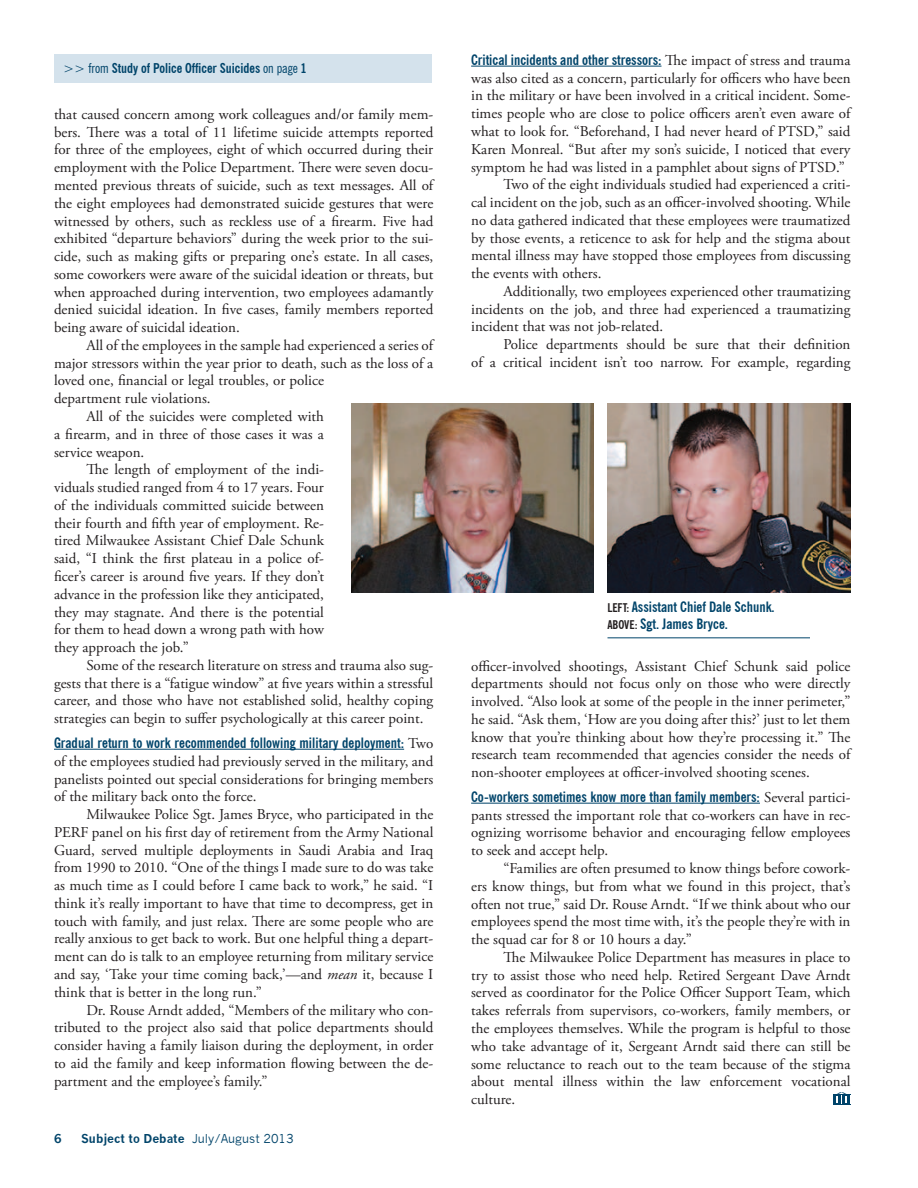
<style>
.page{position:relative;width:918px;height:1188px;background:#fff}
.page>*{position:absolute;margin:0;border:0;box-sizing:border-box;transform-origin:0 0}
.t1{font:15px/17.7px "Adobe Garamond Pro";color:#231f20;text-align:justify}
.t2{font:700 condensed 14.25px/17.2px "News Gothic BT";color:#00446a}
.t3{font:700 condensed 13.5px "News Gothic BT";color:#00446a}
.t4{font:700 12px "News Gothic";color:#00446a}
.s1{font-weight:400}
.s2{font-family:"Adobe Garamond Pro";font-weight:400;font-stretch:normal;font-size:15px;color:#231f20}
.s3{font-style:italic}
.s4{font-size:12px;color:#231f20}
</style>
<div class="page">
<hr style="left:54px;top:749px;width:350px;height:1px;background:#00446a">
<hr style="left:471px;top:66px;width:191px;height:1px;background:#00446a">
<div style="left:54px;top:54px;width:378px;height:28px;background:#d4e2ec"></div>
<img style="left:351px;top:404px;width:243px;height:188px">
<hr style="left:608px;top:637px;width:202px;height:1px;background:#00446a">
<img style="left:608px;top:404px;width:242px;height:188px">
<hr style="left:471px;top:803px;width:289px;height:1px;background:#00446a">
<svg style="left:833px;top:1092px;width:17px;height:13px"></svg>
<p class="t3" style="left:63px;top:60px;width:245px"><span class="s1">&gt;&gt; from</span> Study of Police Officer Suicides <span class="s1">on page</span> 1</p>
<p class="t1" style="left:54px;top:106px;width:381px">that caused concern among work colleagues and/or family mem&shy;bers. There was a total of 11 lifetime suicide attempts reported for three of the employees, eight of which occurred during their employment with the Police Department. There were seven docu&shy;mented previous threats of suicide, such as text messages. All of the eight employees had demonstrated suicide gestures that were witnessed by others, such as reckless use of a firearm. Five had exhibited “departure behaviors” during the week prior to the sui&shy;cide, such as making gifts or preparing one’s estate. In all cases, some coworkers were aware of the suicidal ideation or threats, but when approached during intervention, two employees adamantly denied suicidal ideation. In five cases, family members reported being aware of suicidal ideation.</p>
<p class="t1" style="left:86px;top:337px;width:348px">All of the employees in the sample had experienced a series of</p>
<p class="t1" style="left:54px;top:355px;width:381px">major stressors within the year prior to death, such as the loss of a</p>
<p class="t1" style="left:54px;top:372px;width:271px">loved one, financial or legal troubles, or police</p>
<p class="t1" style="left:54px;top:390px;width:158px">department rule violations.</p>
<p class="t1" style="left:86px;top:408px;width:239px">All of the suicides were completed with</p>
<p class="t1" style="left:54px;top:426px;width:271px">a firearm, and in three of those cases it was a</p>
<p class="t1" style="left:54px;top:444px;width:92px">service weapon.</p>
<p class="t1" style="left:86px;top:461px;width:239px">The length of employment of the indi-</p>
<p class="t1" style="left:54px;top:479px;width:271px">viduals studied ranged from 4 to 17 years. Four</p>
<p class="t1" style="left:54px;top:497px;width:271px">of the individuals committed suicide between</p>
<p class="t1" style="left:54px;top:515px;width:272px">their fourth and fifth year of employment. Re-</p>
<p class="t1" style="left:54px;top:532px;width:271px">tired Milwaukee Assistant Chief Dale Schunk</p>
<p class="t1" style="left:54px;top:550px;width:271px">said, “I think the first plateau in a police of-</p>
<p class="t1" style="left:54px;top:568px;width:272px">ficer’s career is around five years. If they don’t</p>
<p class="t1" style="left:54px;top:586px;width:272px">advance in the profession like they anticipated,</p>
<p class="t1" style="left:54px;top:604px;width:272px">they may stagnate. And there is the potential</p>
<p class="t1" style="left:54px;top:621px;width:271px">for them to head down a wrong path with how</p>
<p class="t1" style="left:54px;top:639px;width:136px">they approach the job.”</p>
<p class="t1" style="left:86px;top:657px;width:348px">Some of the research literature on stress and trauma also sug-</p>
<p class="t1" style="left:54px;top:675px;width:381px">gests that there is a “fatigue window” at five years within a stressful</p>
<p class="t1" style="left:54px;top:692px;width:381px">career, and those who have not established solid, healthy coping</p>
<p class="t1" style="left:54px;top:710px;width:371px">strategies can begin to suffer psychologically at this career point.</p>
<p class="t2" style="left:54px;top:734px;width:381px">Gradual return to work recommended following military deployment: <span class="s2">Two</span></p>
<p class="t1" style="left:54px;top:753px;width:381px">of the employees studied had previously served in the military, and panelists pointed out special considerations for bringing members of the military back onto the force.</p>
<p class="t1" style="left:54px;top:806px;width:381px;text-indent:32px">Milwaukee Police Sgt. James Bryce, who participated in the PERF panel on his first day of retirement from the Army National Guard, served multiple deployments in Saudi Arabia and Iraq from 1990 to 2010. “One of the things I made sure to do was take as much time as I could before I came back to work,” he said. “I think it’s really important to have that time to decompress, get in touch with family, and just relax. There are some people who are really anxious to get back to work. But one helpful thing a depart&shy;ment can do is talk to an employee returning from military service and say, ‘Take your time coming back,’—and <span class="s3">mean</span> it, because I think that is better in the long run.”</p>
<p class="t1" style="left:54px;top:1002px;width:381px;text-indent:32px">Dr. Rouse Arndt added, “Members of the military who con&shy;tributed to the project also said that police departments should consider having a family liaison during the deployment, in order to aid the family and keep information flowing between the de&shy;partment and the employee’s family.”</p>
<p class="t4" style="left:54px;top:1131px;width:9px">6</p>
<p class="t4" style="left:81px;top:1131px;width:214px">Subject to Debate <span class="s1">July/August 2013</span></p>
<p class="t2" style="left:471px;top:51px;width:381px">Critical incidents and other stressors: <span class="s2">The impact of stress and trauma</span></p>
<p class="t1" style="left:471px;top:70px;width:381px">was also cited as a concern, particularly for officers who have been</p>
<p class="t1" style="left:471px;top:87px;width:381px">in the military or have been involved in a critical incident. Some-</p>
<p class="t1" style="left:471px;top:105px;width:381px">times people who are close to police officers aren’t even aware of</p>
<p class="t1" style="left:471px;top:123px;width:381px">what to look for. “Beforehand, I had never heard of PTSD,” said</p>
<p class="t1" style="left:471px;top:141px;width:381px">Karen Monreal. “But after my son’s suicide, I noticed that every</p>
<p class="t1" style="left:471px;top:158px;width:375px">symptom he had was listed in a pamphlet about signs of PTSD.”</p>
<p class="t1" style="left:504px;top:176px;width:348px">Two of the eight individuals studied had experienced a criti-</p>
<p class="t1" style="left:471px;top:194px;width:381px">cal incident on the job, such as an officer-involved shooting. While</p>
<p class="t1" style="left:471px;top:212px;width:381px">no data gathered indicated that these employees were traumatized</p>
<p class="t1" style="left:471px;top:230px;width:381px">by those events, a reticence to ask for help and the stigma about</p>
<p class="t1" style="left:471px;top:247px;width:381px">mental illness may have stopped those employees from discussing</p>
<p class="t1" style="left:471px;top:265px;width:132px">the events with others.</p>
<p class="t1" style="left:504px;top:283px;width:348px">Additionally, two employees experienced other traumatizing</p>
<p class="t1" style="left:471px;top:301px;width:381px">incidents on the job, and three had experienced a traumatizing</p>
<p class="t1" style="left:471px;top:318px;width:194px">incident that was not job-related.</p>
<p class="t1" style="left:504px;top:336px;width:348px">Police departments should be sure that their definition</p>
<p class="t1" style="left:471px;top:354px;width:381px">of a critical incident isn’t too narrow. For example, regarding</p>
<p class="t2" style="left:608px;top:598px;width:169px"><span class="s4">LEFT:</span> Assistant Chief Dale Schunk.<br><span class="s4">ABOVE:</span> Sgt. James Bryce.</p>
<p class="t1" style="left:471px;top:657px;width:381px">officer-involved shootings, Assistant Chief Schunk said police departments should not focus only on those who were directly involved. “Also look at some of the people in the inner perimeter,” he said. “Ask them, ‘How are you doing after this?’ just to let them know that you’re thinking about how they’re processing it.” The research team recommended that agencies consider the needs of non-shooter employees at officer-involved shooting scenes.</p>
<p class="t2" style="left:471px;top:788px;width:381px">Co-workers sometimes know more than family members: <span class="s2">Several partici-</span></p>
<p class="t1" style="left:471px;top:807px;width:381px">pants stressed the important role that co-workers can have in rec&shy;ognizing worrisome behavior and encouraging fellow employees to seek and accept help.</p>
<p class="t1" style="left:471px;top:860px;width:381px;text-indent:32px">“Families are often presumed to know things before cowork&shy;ers know things, but from what we found in this project, that’s often not true,” said Dr. Rouse Arndt. “If we think about who our employees spend the most time with, it’s the people they’re with in the squad car for 8 or 10 hours a day.”</p>
<p class="t1" style="left:471px;top:949px;width:381px;text-indent:32px">The Milwaukee Police Department has measures in place to try to assist those who need help. Retired Sergeant Dave Arndt served as coordinator for the Police Officer Support Team, which takes referrals from supervisors, co-workers, family members, or the employees themselves. While the program is helpful to those who take advantage of it, Sergeant Arndt said there can still be some reluctance to reach out to the team because of the stigma about mental illness within the law enforcement vocational culture.</p>
</div>
